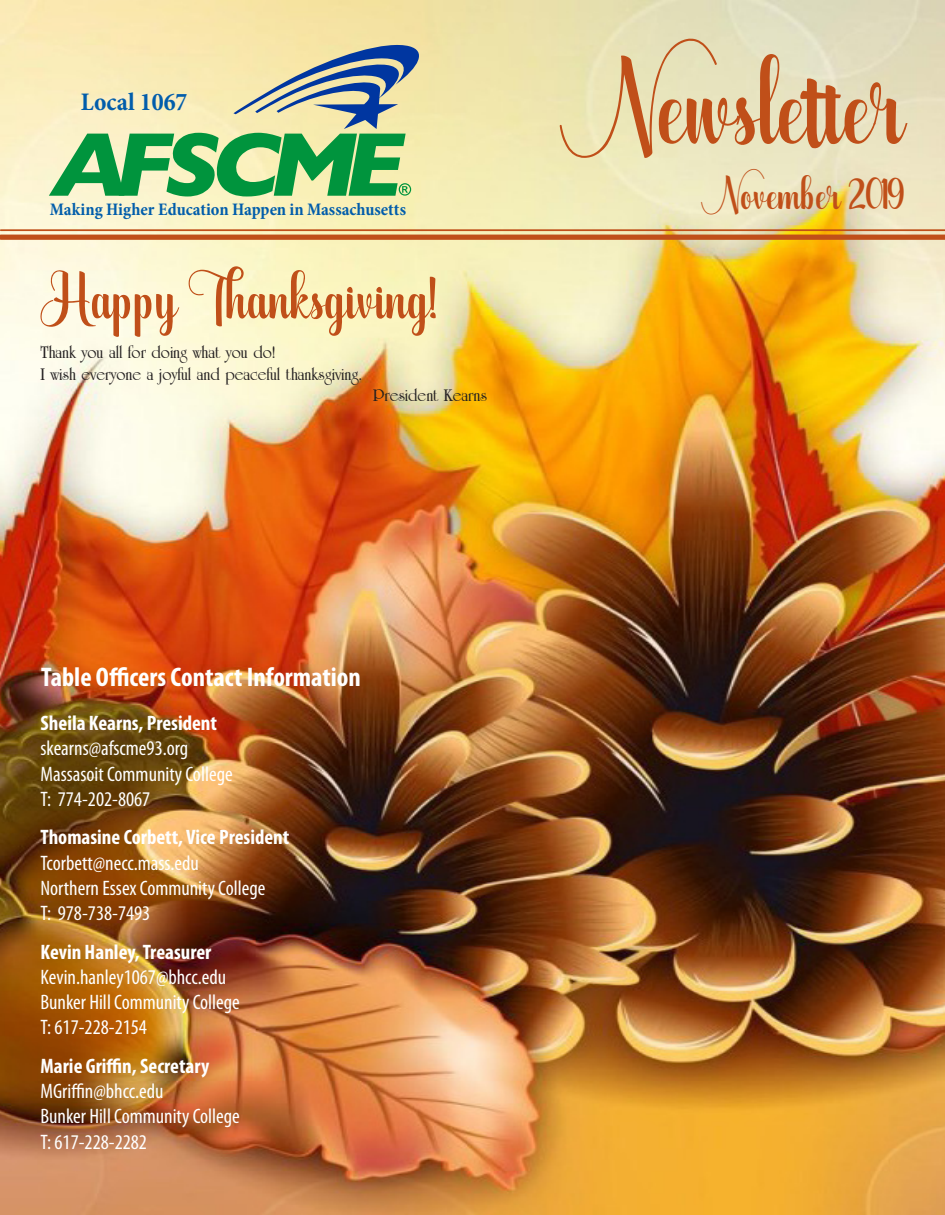
<style>
.page{position:relative;width:945px;height:1215px;background:#fff}
.page>*{position:absolute;margin:0;border:0;box-sizing:border-box;transform-origin:0 0}
.t1{font:102px "Wolf Bane Pro";color:#c04f19;scale:.95 1}
.t2{font:55.5px "Wolf Bane Pro";color:#c04f19}
.t3{font:39px "Wolf Bane Pro";color:#c04f19}
.t4{font:700 condensed 27px "Myriad Pro";color:#fff}
.t5{font:700 condensed 25.5px "Minion Pro";color:#015dab}
.t6{font:condensed 21px/25.2px "Myriad Pro";color:#fff}
.t7{font:700 condensed 21px "Myriad Pro";color:#fff}
.t8{font:700 18px/21.6px "University Roman BT";color:#231f20}
.t9{font:700 condensed 17.7px "Minion Pro";letter-spacing:-.005em;color:#015dab}
</style>
<div class="page">
<img style="left:0;top:0;width:945px;height:1215px">
<svg style="left:49px;top:45px;width:370px;height:151px;background:#a8c897"></svg>
<hr style="left:1px;top:229px;width:944px;height:2px;background:#c04f19">
<div style="left:1px;top:235px;width:944px;height:5px;background:#c04f19"></div>
<p class="t5" style="left:81px;top:85px;width:108px">Local 1067</p>
<p class="t9" style="left:50px;top:197px;width:358px">Making Higher Education Happen in Massachusetts</p>
<h2 class="t2" style="left:40px;top:267px;width:397px">Happy Thanksgiving!</h2>
<p class="t8" style="left:40px;top:342px;width:323px">Thank you all for doing what you do!<br>I wish everyone a joyful and peaceful thanksgiving.</p>
<p class="t8" style="left:373px;top:385px;width:115px">President Kearns</p>
<h1 class="t1" style="left:564px;top:49px;width:360px">Newsletter</h1>
<h3 class="t3" style="left:703px;top:173px;width:203px">November 2019</h3>
<p class="t4" style="left:41px;top:660px;width:321px">Table Officers Contact Information</p>
<p class="t7" style="left:40px;top:710px;width:178px">Sheila Kearns, President</p>
<p class="t6" style="left:40px;top:736px;width:194px">skearns@afscme93.org<br>Massasoit Community College<br>T: 774-202-8067</p>
<p class="t7" style="left:40px;top:824px;width:250px">Thomasine Corbett, Vice President</p>
<p class="t6" style="left:40px;top:850px;width:226px">Tcorbett@necc.mass.edu<br>Northern Essex Community College<br>T: 978-738-7493</p>
<p class="t7" style="left:40px;top:939px;width:172px">Kevin Hanley, Treasurer</p>
<p class="t6" style="left:40px;top:964px;width:201px">Kevin.hanley1067@bhcc.edu<br>Bunker Hill Community College<br>T: 617-228-2154</p>
<p class="t7" style="left:40px;top:1053px;width:170px">Marie Griffin, Secretary</p>
<p class="t6" style="left:40px;top:1078px;width:201px">MGriffin@bhcc.edu<br>Bunker Hill Community College<br>T: 617-228-2282</p>
</div>
